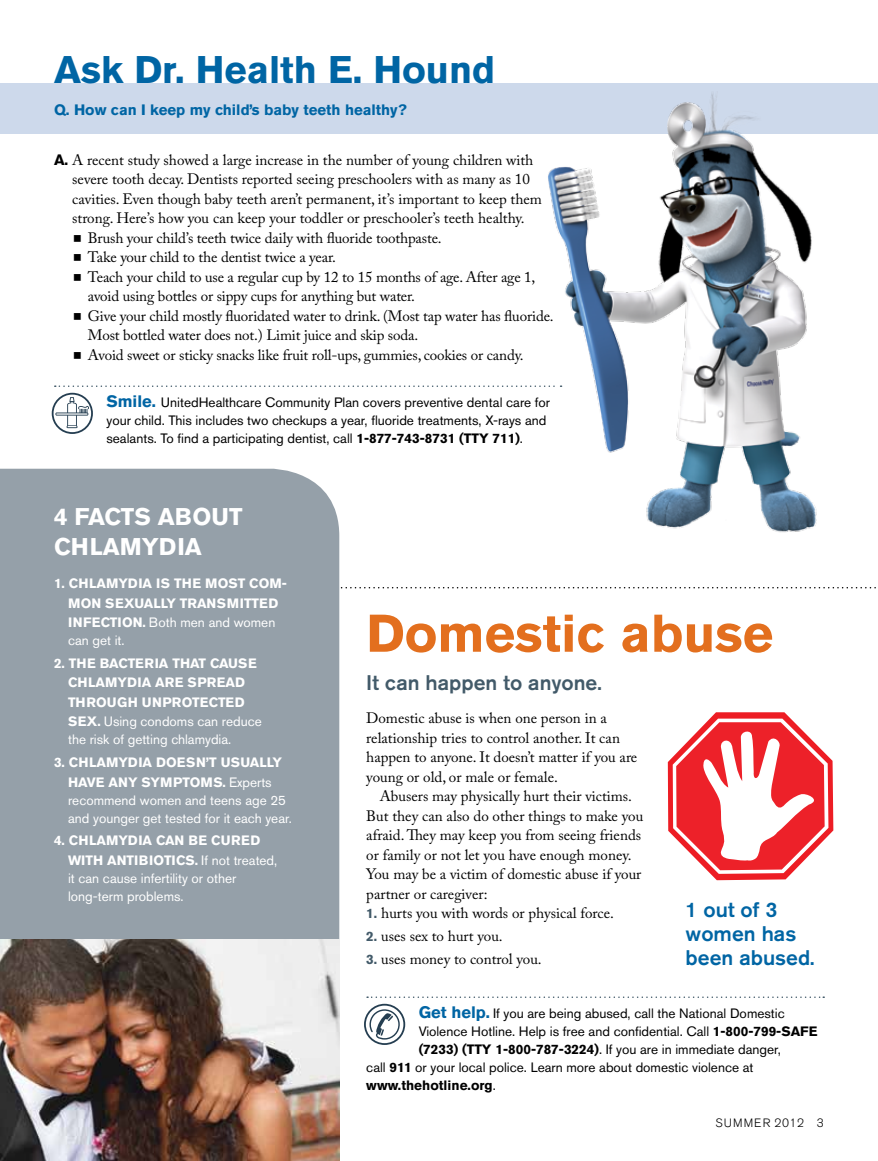
<style>
.page{position:relative;width:878px;height:1161px;background:#fff}
.page>*{position:absolute;margin:0;border:0;box-sizing:border-box;transform-origin:0 0}
.t1{font:700 52.5px "Akzidenz Grotesk BE";color:#e36f1e}
.t2{font:700 38.25px "Akzidenz Grotesk BE";color:#0065a4}
.t3{font:700 24px "Akzidenz Grotesk BE";letter-spacing:.01em;color:#fff}
.t4{font:500 21px/24px "Akzidenz Grotesk BE";color:#0065a4}
.t5{font:500 21px "Akzidenz Grotesk BE";color:#425a69}
.t6{font:15px/19.5px "Adobe Caslon Pro";color:#000}
.t7{font:700 15px "Akzidenz Grotesk BE";color:#0065a4}
.t8{font:13.5px/18px "Akzidenz Grotesk BE";color:#000}
.t9{font:13.5px/18px "Akzidenz Grotesk BE";color:#fff}
.t10{font:700 13.5px/19.5px "Akzidenz Grotesk BE";color:#fff}
.t11{font:700 13.5px/19.5px "Akzidenz Grotesk BE";letter-spacing:.04em;color:#fff}
.t12{font:700 13.5px "Akzidenz Grotesk BE";color:#000}
.t13{font:700 13.5px "Akzidenz Grotesk BE";letter-spacing:.02em;color:#fff}
.t14{font:300 12px "Akzidenz Grotesk BE";letter-spacing:.04em;color:#000}
.s1{font-family:"Akzidenz Grotesk BE";font-weight:700}
.s2{font-weight:700;font-size:16.5px;color:#0065a4}
.s3{font-weight:700}
.s4{font-weight:400}
.s5{font-family:"Akzidenz Grotesk BE";font-weight:700;font-size:13.5px;color:#425a69}
</style>
<div class="page">
<svg style="left:339px;top:587px;width:537px;height:1px"></svg>
<div style="left:0;top:83px;width:878px;height:51px;background:#cdd9eb"></div>
<div style="left:0;top:469px;width:339px;height:470px;background:#95a0a9"></div>
<img style="left:548px;top:94px;width:269px;height:439px">
<img style="left:0;top:939px;width:339px;height:222px">
<svg style="left:55px;top:385px;width:506px;height:2px"></svg>
<svg style="left:52px;top:393px;width:41px;height:41px"></svg>
<svg style="left:367px;top:996px;width:457px;height:2px"></svg>
<svg style="left:364px;top:1004px;width:41px;height:41px"></svg>
<svg style="left:667px;top:712px;width:166px;height:168px"></svg>
<h2 class="t2" style="left:54px;top:47px;width:442px">ASK DR. HEALTH E. HOUND</h2>
<p class="t7" style="left:54px;top:101px;width:354px">Q. HOW CAN I KEEP MY CHILD’S BABY TEETH HEALTHY?</p>
<p class="t6" style="left:54px;top:150px;width:481px"><span class="s1">A.</span> A recent study showed a large increase in the number of young children with</p>
<p class="t6" style="left:72px;top:169px;width:459px">severe tooth decay. Dentists reported seeing preschoolers with as many as 10</p>
<p class="t6" style="left:72px;top:189px;width:471px">cavities. Even though baby teeth aren’t permanent, it’s important to keep them</p>
<p class="t6" style="left:72px;top:208px;width:454px">strong. Here’s how you can keep your toddler or preschooler’s teeth healthy.</p>
<p class="t6" style="left:88px;top:228px;width:355px">Brush your child’s teeth twice daily with fluoride toothpaste.</p>
<p class="t6" style="left:88px;top:247px;width:249px">Take your child to the dentist twice a year.</p>
<p class="t6" style="left:88px;top:267px;width:449px">Teach your child to use a regular cup by 12 to 15 months of age. After age 1,</p>
<p class="t6" style="left:88px;top:286px;width:329px">avoid using bottles or sippy cups for anything but water.</p>
<p class="t6" style="left:88px;top:306px;width:467px">Give your child mostly fluoridated water to drink. (Most tap water has fluoride.</p>
<p class="t6" style="left:88px;top:325px;width:332px">Most bottled water does not.) Limit juice and skip soda.</p>
<p class="t6" style="left:88px;top:345px;width:437px">Avoid sweet or sticky snacks like fruit roll-ups, gummies, cookies or candy.</p>
<p class="t8" style="left:106px;top:393px;width:445px"><span class="s2">SMILE.</span> UnitedHealthcare Community Plan covers preventive dental care for your child. This includes two checkups a year, fluoride treatments, X-rays and sealants. To find a participating dentist, call <span class="s3">1-877-743-8731 (TTY 711)</span>.</p>
<h3 class="t3" style="left:54px;top:503px;width:37px">4 FAC</h3>
<h3 class="t3" style="left:121px;top:503px;width:123px">TS ABOUT</h3>
<h3 class="t3" style="left:54px;top:533px;width:67px">CHLAMYDIA</h3>
<p class="t10" style="left:54px;top:574px;width:53px">1. CHLAMYDIA</p>
<p class="t10" style="left:68px;top:574px;width:220px;text-indent:88px">IS THE MOST COM-<br>M ON SEXUALLY TRAN</p>
<p class="t10" style="left:68px;top:593px;width:210px;text-align:right">SMITTED<br>INFECTI ON. <span class="s4">Both men and women</span></p>
<p class="t9" style="left:68px;top:631px;width:58px">can get it.</p>
<p class="t10" style="left:54px;top:653px;width:100px">2. THE BACTERIA</p>
<p class="t10" style="left:172px;top:653px;width:86px">THAT CAUSE</p>
<p class="t10" style="left:68px;top:673px;width:38px">CHLAMYDIA</p>
<p class="t11" style="left:68px;top:673px;width:168px;text-indent:87px">ARE SPREAD<br>THROUGH UNPR</p>
<p class="t9" style="left:68px;top:692px;width:195px;line-height:19.5px;text-indent:114px"><span class="s3">OTECTED<br>SEX.</span> Using condoms can reduce</p>
<p class="t9" style="left:68px;top:731px;width:165px">the risk of getting chlamydia.</p>
<p class="t10" style="left:54px;top:753px;width:53px">3. CHLAMYDIA</p>
<p class="t13" style="left:156px;top:755px;width:124px">DOESN’T USUALLY</p>
<p class="t10" style="left:68px;top:772px;width:52px">HAVE ANY</p>
<p class="t10" style="left:141px;top:772px;width:21px">SYMP</p>
<p class="t9" style="left:68px;top:773px;width:225px;text-indent:114px"><span class="s3">TOM S.</span> Experts recommend women and teens age 25 and younger get tested for it each year.</p>
<p class="t10" style="left:54px;top:831px;width:53px">4. CHLAMYDIA</p>
<p class="t10" style="left:156px;top:831px;width:10px">CAN</p>
<p class="t11" style="left:68px;top:831px;width:211px;text-indent:120px">BE CURED<br>WITH ANTI BI OTICS. <span class="s4">If not treated,</span></p>
<p class="t9" style="left:68px;top:869px;width:170px">it can cause infertility or other long-term problems.</p>
<h1 class="t1" style="left:366px;top:603px;width:408px">DOMESTIC ABUSE</h1>
<h3 class="t5" style="left:366px;top:670px;width:237px">It can happen to anyone.</h3>
<p class="t6" style="left:366px;top:708px;width:272px">Domestic abuse is when one person in a relationship tries to control another. It can happen to anyone. It doesn’t matter if you are young or old, or male or female.</p>
<p class="t6" style="left:366px;top:786px;width:278px;text-indent:14px">Abusers may physically hurt their victims.<br>But they can also do other things to make you afraid. They may keep you from seeing friends or family or not let you have enough money.<br>You may be a victim of domestic abuse if your partner or caregiver:</p>
<p class="t6" style="left:366px;top:903px;width:249px"><span class="s5">1.</span> hurts you with words or physical force.</p>
<p class="t6" style="left:366px;top:926px;width:138px"><span class="s5">2.</span> uses sex to hurt you.</p>
<p class="t6" style="left:366px;top:949px;width:177px"><span class="s5">3.</span> uses money to control you.</p>
<h3 class="t4" style="left:685px;top:897px;width:130px">1 out of 3 women has been abused.</h3>
<p class="t8" style="left:418px;top:1004px;width:367px"><span class="s2">GET HELP.</span> If you are being abused, call the National Domestic</p>
<p class="t8" style="left:418px;top:1022px;width:399px">Violence Hotline. Help is free and confidential. Call <span class="s3">1-800-799-SAFE</span></p>
<p class="t8" style="left:418px;top:1040px;width:364px"><span class="s3">(7233) (TTY 1-800-787-3224)</span>. If you are in immediate danger,</p>
<p class="t8" style="left:366px;top:1058px;width:389px">call <span class="s3">911</span> or your local police. Learn more about domestic violence at</p>
<p class="t12" style="left:366px;top:1077px;width:131px">WWW.THEHOTLINE.ORG<span class="s4">.</span></p>
<p class="t14" style="left:715px;top:1116px;width:110px">SUMMER 2012 3</p>
</div>
